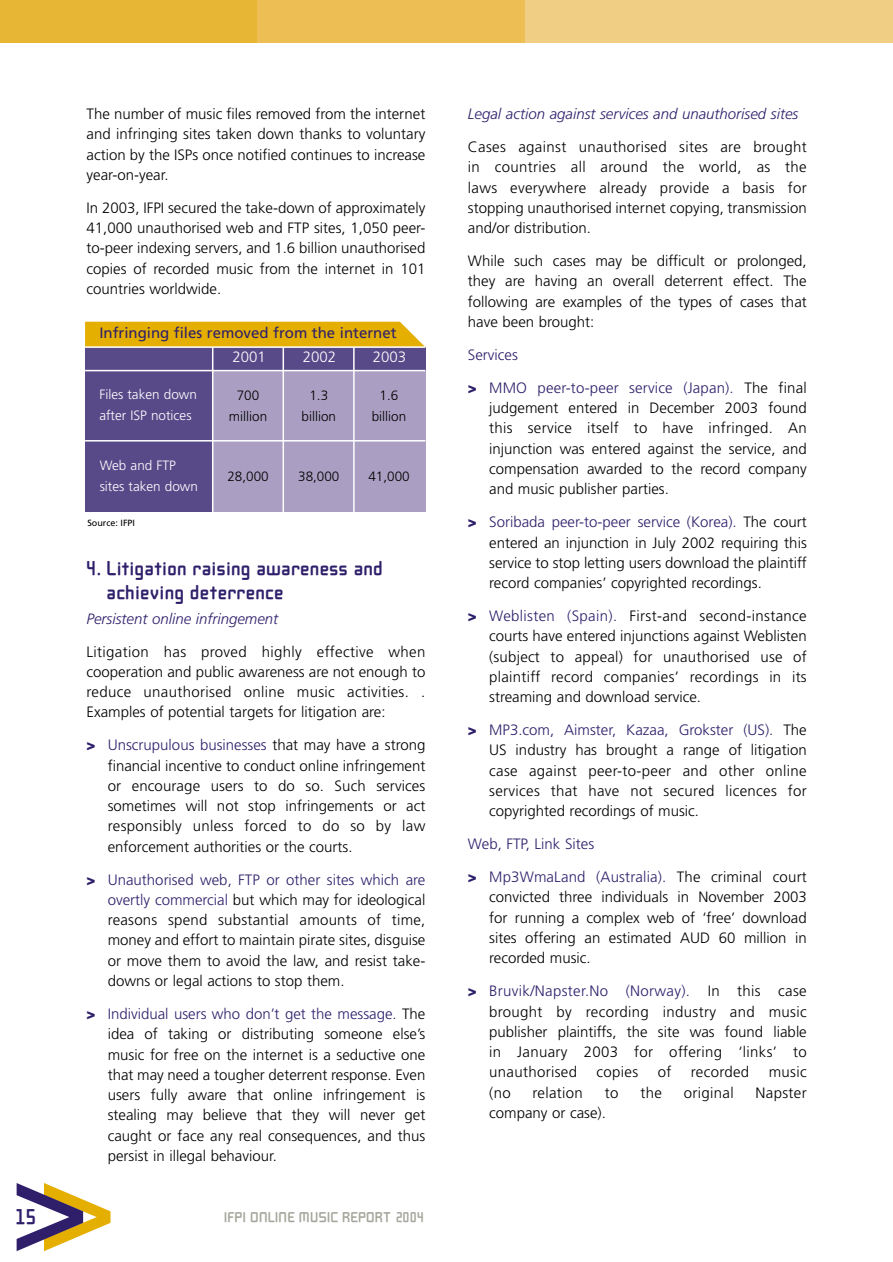
<style>
.page{position:relative;width:893px;height:1262px;background:#fff}
.page>*{position:absolute;margin:0;border:0;box-sizing:border-box;transform-origin:0 0}
.t1{font:700 27.15px "Aticon";color:#2f1f6b}
.t2{font:700 25.5px/24px "Aticon";color:#2f1f6b}
.t3{font:700 18px "Aticon";color:#a3a79b}
.t4{font:300 15px/20.2px "Frutiger";color:#000;text-align:justify}
.t5{font:italic 300 15px "Frutiger";color:#2f1f6b}
.t6{font:15px "Frutiger";color:#2f1f6b}
.t7{font:300 15px "Frutiger";letter-spacing:.02em;color:#000}
.t8{font:300 15px "Frutiger";color:#2f1f6b}
.t9{font:300 15px "Frutiger";color:#fff}
.t10{font:300 13.5px/21px "Frutiger";color:#fff}
.t11{font:300 13.5px/21px "Frutiger";color:#000;text-align:center}
.t12{font:9px "Frutiger";color:#000}
.s1{font-weight:900;color:#2f1f6b}
.s2{color:#2f1f6b}
</style>
<div class="page">
<svg style="left:17px;top:1183px;width:93px;height:68px"></svg>
<div style="left:0;top:0;width:822px;height:43px;background:#e8b635"></div>
<div style="left:257px;top:0;width:565px;height:43px;background:#ecbe54"></div>
<div style="left:525px;top:0;width:367px;height:43px;background:#f0cf85"></div>
<div style="left:85px;top:347px;width:340px;height:165px;background:#aa9fc2"></div>
<div style="left:85px;top:347px;width:340px;height:23px;background:#584a89"></div>
<div style="left:85px;top:347px;width:127px;height:165px;background:#584a89"></div>
<hr style="left:212px;top:343px;width:1px;height:169px;background:#fff">
<hr style="left:353px;top:340px;width:1px;height:172px;background:#fff">
<hr style="left:282px;top:340px;width:2px;height:172px;background:#fff">
<div style="left:85px;top:322px;width:339px;height:24px;background:#e4af00"></div>
<hr style="left:85px;top:346px;width:340px;height:2px;background:#fff">
<hr style="left:85px;top:370px;width:340px;height:1px;background:#fff">
<hr style="left:85px;top:440px;width:340px;height:1px;background:#fff">
<p class="t4" style="left:87px;top:105px;width:340px">The number of music files removed from the internet and infringing sites taken down thanks to voluntary action by the ISPs once notified continues to increase year-on-year.</p>
<p class="t4" style="left:87px;top:199px;width:340px">In 2003, IFPI secured the take-down of approximately 41,000 unauthorised web and FTP sites, 1,050 peer&shy;to-peer indexing servers, and 1.6 billion unauthorised copies of recorded music from the internet in 101 countries worldwide.</p>
<p class="t6" style="left:99px;top:327px;width:299px">Infringing files removed from the internet</p>
<p class="t10" style="left:99px;top:384px;width:99px">Files taken down after ISP notices</p>
<p class="t10" style="left:100px;top:456px;width:100px">Web and FTP sites taken down</p>
<p class="t12" style="left:87px;top:519px;width:49px">Source: IFPI</p>
<p class="t9" style="left:232px;top:351px;width:35px">2001</p>
<p class="t9" style="left:303px;top:351px;width:35px">2002</p>
<p class="t9" style="left:373px;top:351px;width:35px">2003</p>
<p class="t11" style="left:229px;top:386px;width:40px">700 million</p>
<p class="t11" style="left:301px;top:386px;width:36px">1.3 billion</p>
<p class="t11" style="left:372px;top:386px;width:36px">1.6 billion</p>
<p class="t11" style="left:227px;top:467px;width:43px">28,000</p>
<p class="t11" style="left:298px;top:467px;width:43px">38,000</p>
<p class="t11" style="left:368px;top:467px;width:43px">41,000</p>
<h2 class="t2" style="left:108px;top:554px;width:278px;text-indent:-21px">4. Litigation raising awareness and achieving deterrence</h2>
<p class="t5" style="left:87px;top:612px;width:193px">Persistent online infringement</p>
<p class="t4" style="left:87px;top:642px;width:340px">Litigation has proved highly effective when cooperation and public awareness are not enough to reduce unauthorised online music activities. .<br>Examples of potential targets for litigation are:</p>
<p class="t4" style="left:108px;top:736px;width:319px;text-indent:-21px"><span class="s1">&gt;</span> <span class="s2">Unscrupulous businesses</span> that may have a strong financial incentive to conduct online infringement or encourage users to do so. Such services sometimes will not stop infringements or act responsibly unless forced to do so by law enforcement authorities or the courts.</p>
<p class="t4" style="left:108px;top:870px;width:319px;text-indent:-21px"><span class="s1">&gt;</span> <span class="s2">Unauthorised web, FTP or other sites which are overtly commercial</span> but which may for ideological reasons spend substantial amounts of time, money and effort to maintain pirate sites, disguise or move them to avoid the law, and resist take&shy;downs or legal actions to stop them.</p>
<p class="t4" style="left:108px;top:1004px;width:319px;text-indent:-21px"><span class="s1">&gt;</span> <span class="s2">Individual users who don’t get the message.</span> The idea of taking or distributing someone else’s music for free on the internet is a seductive one that may need a tougher deterrent response. Even users fully aware that online infringement is stealing may believe that they will never get caught or face any real consequences, and thus persist in illegal behaviour.</p>
<h1 class="t1" style="left:16px;top:1199px;width:22px">15</h1>
<p class="t3" style="left:225px;top:1205px;width:201px">IFPI ONLINE MUSIC REPORT 2004</p>
<p class="t5" style="left:468px;top:108px;width:332px">Legal action against services and unauthorised sites</p>
<p class="t4" style="left:468px;top:138px;width:340px">Cases against unauthorised sites are brought in countries all around the world, as the laws everywhere already provide a basis for stopping unauthorised internet copying, transmission and/or distribution.</p>
<p class="t4" style="left:468px;top:252px;width:340px">While such cases may be difficult or prolonged, they are having an overall deterrent effect. The following are examples of the types of cases that have been brought:</p>
<p class="t8" style="left:468px;top:349px;width:51px">Services</p>
<p class="t4" style="left:489px;top:379px;width:319px;text-indent:-21px"><span class="s1">&gt;</span> <span class="s2">MMO peer-to-peer service (Japan).</span> The final judgement entered in December 2003 found this service itself to have infringed. An injunction was entered against the service, and compensation awarded to the record company and music publisher parties.</p>
<p class="t4" style="left:489px;top:513px;width:319px;text-indent:-21px"><span class="s1">&gt;</span> <span class="s2">Soribada peer-to-peer service (Korea).</span> The court entered an injunction in July 2002 requiring this service to stop letting users download the plaintiff record companies’ copyrighted recordings.</p>
<p class="t4" style="left:489px;top:607px;width:319px;text-indent:-21px"><span class="s1">&gt;</span> <span class="s2">Weblisten (Spain).</span> First-and second-instance courts have entered injunctions against Weblisten (subject to appeal) for unauthorised use of plaintiff record companies’ recordings in its streaming and download service.</p>
<p class="t4" style="left:489px;top:721px;width:319px;text-indent:-21px"><span class="s1">&gt;</span> <span class="s2">MP3.com, Aimster, Kazaa, Grokster (US).</span> The US industry has brought a range of litigation case against peer-to-peer and other online services that have not secured licences for copyrighted recordings of music.</p>
<p class="t8" style="left:468px;top:838px;width:128px">Web, FTP, Link Sites</p>
<p class="t4" style="left:489px;top:868px;width:319px;text-indent:-21px"><span class="s1">&gt;</span> <span class="s2">Mp3WmaLand (Australia).</span> The criminal court convicted three individuals in November 2003 for running a complex web of ‘free’ download sites offering an estimated AUD 60 million in recorded music.</p>
<p class="t4" style="left:489px;top:982px;width:319px;text-indent:-21px"><span class="s1">&gt;</span> <span class="s2">Bruvik/Napster.No (Norway).</span> In this case brought by recording industry and music publisher plaintiffs, the site was found liable in January 2003 for offering ‘links’ to unauthorised</p>
<p class="t4" style="left:596px;top:1063px;width:43px">copies</p>
<p class="t4" style="left:657px;top:1063px;width:15px">of</p>
<p class="t7" style="left:690px;top:1066px;width:60px">recorded</p>
<p class="t4" style="left:768px;top:1063px;width:39px">music</p>
<p class="t4" style="left:489px;top:1083px;width:23px">(no</p>
<p class="t7" style="left:532px;top:1086px;width:52px">relation</p>
<p class="t4" style="left:605px;top:1083px;width:15px">to</p>
<p class="t4" style="left:640px;top:1083px;width:23px">the</p>
<p class="t7" style="left:683px;top:1086px;width:51px">original</p>
<p class="t7" style="left:755px;top:1086px;width:53px">Napster</p>
<p class="t4" style="left:489px;top:1103px;width:118px">company or case).</p>
</div>
